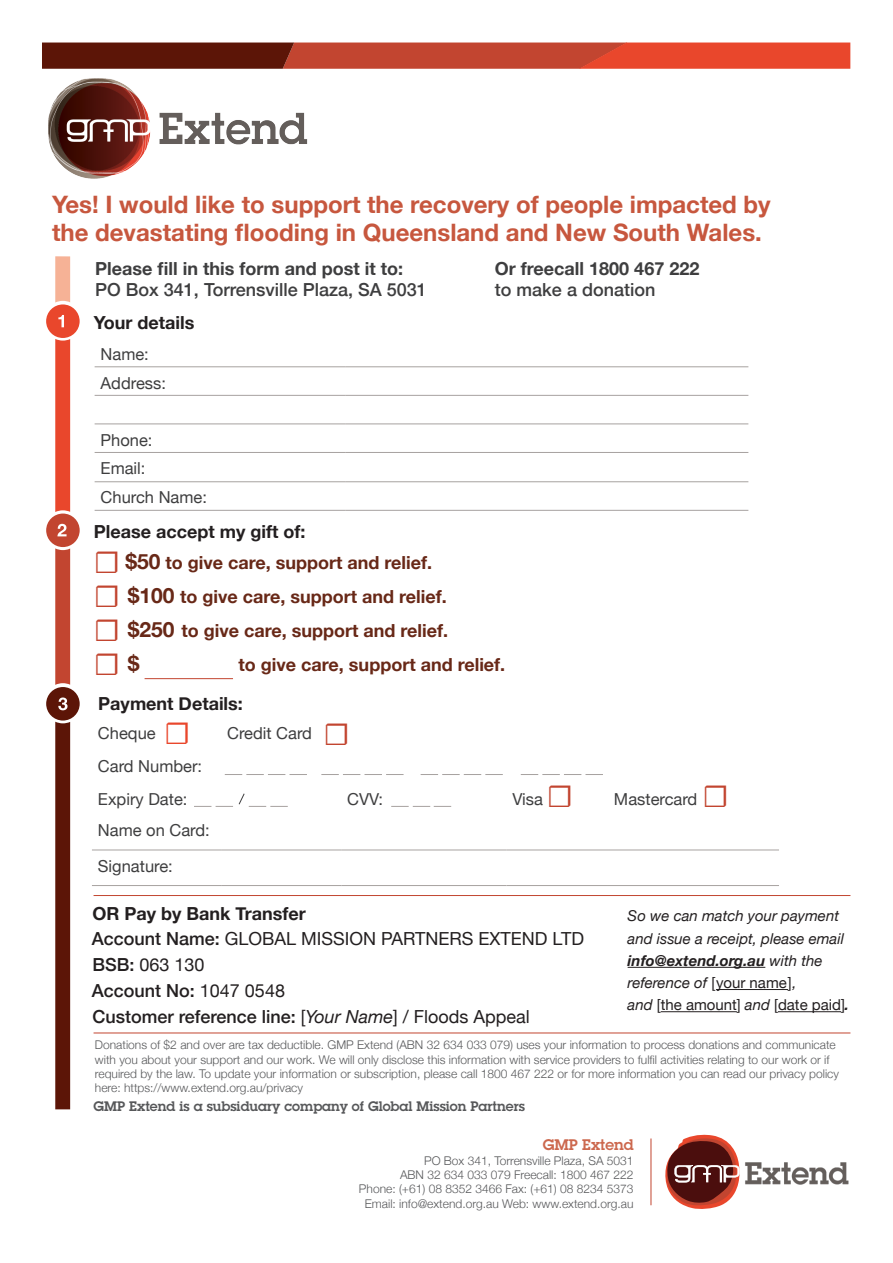
<style>
.page{position:relative;width:893px;height:1263px;background:#fff}
.page>*{position:absolute;margin:0;border:0;box-sizing:border-box;transform-origin:0 0}
.t1{font:31.5px "Minion Pro";color:#c24530}
.t2{font:31.5px "Minion Pro";color:#e9472c}
.t3{font:700 24px/28.8px "Helvetica Neue";color:#c7573e}
.t4{font:700 18px "Helvetica Neue";color:#682817}
.t5{font:700 18px "Helvetica Neue";color:#231f20}
.t6{font:500 18px/21.6px "Helvetica Neue";color:#3e3e3f}
.t7{font:500 18px "Helvetica Neue";color:#231f20}
.t8{font:18px "Helvetica Neue";color:#231f20}
.t9{font:700 18px/21.6px "Helvetica Neue";color:#3e3e3f}
.t10{font:16.5px "Helvetica Neue";color:#3e3e3f}
.t11{font:italic 15px/22.2px "Helvetica Neue";color:#231f20}
.t12{font:600 15px "Lubalin Graph";color:#cc684e}
.t13{font:600 13.5px "Lubalin Graph";color:#57585a}
.t14{font:300 12px/14.4px "Helvetica Neue";color:#57585a}
.s1{font-weight:700}
.s2{font-weight:500}
.s3{font-family:"Minion Pro";font-weight:400;font-size:31.5px;color:#c24530}
.s4{font-size:21px}
.s5{font-family:"Helvetica Neue";font-weight:700;font-size:21px;color:#682817}
.s6{font-weight:400}
.s7{font-weight:400;font-style:italic}
.s8{font-style:normal}
</style>
<div class="page">
<div style="left:46px;top:304px;width:34px;height:34px;background:#e9472c;border-radius:50%"></div>
<div style="left:46px;top:513px;width:34px;height:34px;background:#c24530;border-radius:50%"></div>
<div style="left:46px;top:687px;width:34px;height:33px;background:#5c1507;border-radius:50%"></div>
<hr style="left:95px;top:366px;width:250px;height:1px;background:#a7a2a0">
<hr style="left:345px;top:366px;width:403px;height:1px;background:#a7a2a0">
<hr style="left:95px;top:395px;width:250px;height:1px;background:#a7a2a0">
<hr style="left:345px;top:395px;width:403px;height:1px;background:#a7a2a0">
<hr style="left:95px;top:423px;width:250px;height:1px;background:#a7a2a0">
<hr style="left:345px;top:423px;width:403px;height:1px;background:#a7a2a0">
<hr style="left:95px;top:452px;width:250px;height:1px;background:#a7a2a0">
<hr style="left:345px;top:452px;width:403px;height:1px;background:#a7a2a0">
<hr style="left:95px;top:481px;width:250px;height:1px;background:#a7a2a0">
<hr style="left:345px;top:481px;width:403px;height:1px;background:#a7a2a0">
<hr style="left:95px;top:510px;width:250px;height:1px;background:#a7a2a0">
<hr style="left:345px;top:510px;width:403px;height:1px;background:#a7a2a0">
<svg style="left:55px;top:548px;width:15px;height:137px;background:#c44c37"></svg>
<svg style="left:55px;top:722px;width:15px;height:387px;background:#5f190c"></svg>
<svg style="left:55px;top:339px;width:15px;height:173px;background:#e94c32"></svg>
<svg style="left:55px;top:256px;width:15px;height:46px"></svg>
<svg style="left:58px;top:315px;width:6px;height:12px"></svg>
<svg style="left:57px;top:524px;width:10px;height:12px"></svg>
<svg style="left:58px;top:697px;width:10px;height:13px"></svg>
<hr style="left:628px;top:967px;width:137px;height:1px;background:#231f20">
<hr style="left:716px;top:989px;width:72px;height:1px;background:#231f20">
<hr style="left:661px;top:1011px;width:76px;height:1px;background:#231f20">
<hr style="left:778px;top:1011px;width:63px;height:1px;background:#231f20">
<hr style="left:94px;top:1032px;width:756px;height:1px;background:#c24530">
<hr style="left:94px;top:895px;width:756px;height:1px;background:#c24530">
<hr style="left:651px;top:1138px;width:1px;height:67px;background:#c24530">
<hr style="left:145px;top:678px;width:88px;height:1px;background:#c24530">
<svg style="left:42px;top:43px;width:808px;height:26px;background:#af3824"></svg>
<img style="left:48px;top:78px;width:260px;height:101px">
<img style="left:745px;top:1162px;width:104px;height:23px">
<hr style="left:92px;top:850px;width:129px;height:1px;background:#a7a2a0">
<hr style="left:221px;top:850px;width:120px;height:1px;background:#a7a2a0">
<hr style="left:341px;top:850px;width:165px;height:1px;background:#a7a2a0">
<hr style="left:506px;top:850px;width:102px;height:1px;background:#a7a2a0">
<hr style="left:608px;top:850px;width:171px;height:1px;background:#a7a2a0">
<hr style="left:92px;top:885px;width:129px;height:1px;background:#a7a2a0">
<hr style="left:221px;top:885px;width:120px;height:1px;background:#a7a2a0">
<hr style="left:341px;top:885px;width:165px;height:1px;background:#a7a2a0">
<hr style="left:506px;top:885px;width:102px;height:1px;background:#a7a2a0">
<hr style="left:608px;top:885px;width:171px;height:1px;background:#a7a2a0">
<svg style="left:225px;top:774px;width:82px;height:1px"></svg>
<svg style="left:321px;top:774px;width:83px;height:1px"></svg>
<svg style="left:421px;top:774px;width:82px;height:1px"></svg>
<svg style="left:521px;top:774px;width:82px;height:1px"></svg>
<svg style="left:194px;top:793px;width:94px;height:14px"></svg>
<svg style="left:391px;top:806px;width:60px;height:1px"></svg>
<svg style="left:665px;top:1135px;width:75px;height:74px"></svg>
<p class="t3" style="left:52px;top:190px;width:720px">Yes! I would like to support the recovery of people impacted by the devastating flooding in Queensland and New South Wales.</p>
<p class="t6" style="left:95px;top:256px;width:333px"><span class="s1">Please fill in this form and post it to:<br></span>PO Box 341, Torrensville Plaza, SA 5031</p>
<p class="t9" style="left:495px;top:258px;width:206px">Or freecall 1800 467 222 <span class="s2">to make a donation</span></p>
<p class="t5" style="left:94px;top:308px;width:102px">Your details</p>
<p class="t10" style="left:101px;top:342px;width:50px">Name:</p>
<p class="t10" style="left:101px;top:371px;width:67px">Address:</p>
<p class="t10" style="left:101px;top:428px;width:53px">Phone:</p>
<p class="t10" style="left:101px;top:456px;width:46px">Email:</p>
<p class="t10" style="left:101px;top:486px;width:108px">Church Name:</p>
<p class="t5" style="left:94px;top:517px;width:213px">Please accept my gift of:</p>
<p class="t4" style="left:94px;top:549px;width:340px"><span class="s3">☐</span> <span class="s4">$50</span> to give care, support and relief.</p>
<p class="t4" style="left:94px;top:582px;width:355px"><span class="s3">☐</span> <span class="s4">$100</span> to give care, support and relief.</p>
<p class="t4" style="left:94px;top:616px;width:356px"><span class="s3">☐</span> <span class="s4">$250</span> to give care, support and relief.</p>
<p class="t1" style="left:94px;top:642px;width:47px">☐ <span class="s5">$</span></p>
<p class="t4" style="left:239px;top:650px;width:268px">to give care, support and relief.</p>
<p class="t5" style="left:98px;top:689px;width:146px">Payment Details:</p>
<p class="t2" style="left:164px;top:711px;width:28px">☐</p>
<p class="t1" style="left:324px;top:712px;width:28px">☐</p>
<p class="t10" style="left:98px;top:721px;width:59px">Cheque</p>
<p class="t10" style="left:227px;top:721px;width:86px">Credit Card</p>
<p class="t10" style="left:98px;top:755px;width:106px">Card Number:</p>
<p class="t10" style="left:98px;top:787px;width:91px">Expiry Date:</p>
<p class="t10" style="left:347px;top:787px;width:37px">CVV:</p>
<p class="t10" style="left:512px;top:787px;width:32px">Visa</p>
<p class="t10" style="left:614px;top:787px;width:85px">Mastercard</p>
<p class="t10" style="left:98px;top:819px;width:113px">Name on Card:</p>
<p class="t10" style="left:98px;top:854px;width:76px">Signature:</p>
<p class="t1" style="left:547px;top:775px;width:28px">☐</p>
<p class="t1" style="left:702px;top:775px;width:28px">☐</p>
<p class="t5" style="left:92px;top:899px;width:215px">OR Pay by Bank Transfer</p>
<p class="t8" style="left:92px;top:926px;width:494px"><span class="s2">Account Name:</span> GLOBAL MISSION PARTNERS EXTEND LTD</p>
<p class="t8" style="left:93px;top:952px;width:114px"><span class="s2">BSB:</span> 063 130</p>
<p class="t7" style="left:92px;top:976px;width:195px">Account No: <span class="s6">1047 0548</span></p>
<p class="t7" style="left:92px;top:1002px;width:439px">Customer reference line: <span class="s6">[</span><span class="s7">Your Name</span><span class="s6">] / Floods Appeal</span></p>
<p class="t11" style="left:628px;top:906px;width:223px">So we can match your payment and issue a receipt, please email <span class="s1">info@extend.org.au</span> with the reference of <span class="s8">[your name]</span>,<br>and <span class="s8">[the amount]</span> and <span class="s8">[date paid]</span><span class="s1">.</span></p>
<p class="t14" style="left:95px;top:1037px;width:746px">Donations of $2 and over are tax deductible. GMP Extend (ABN 32 634 033 079) uses your information to process donations and communicate with you about your support and our work. We will only disclose this information with service providers to fulfil activities relating to our work or if required by the law. To update your information or subscription, please call 1800 467 222 or for more information you can read our privacy policy here: https://www.extend.org.au/privacy</p>
<p class="t13" style="left:94px;top:1097px;width:433px">GMP Extend is a subsiduary company of Global Mission Partners</p>
<p class="t12" style="left:543px;top:1135px;width:92px">GMP Extend</p>
<p class="t14" style="left:359px;top:1152px;width:276px;text-align:right">PO Box 341, Torrensville Plaza, SA 5031<br>ABN 32 634 033 079 Freecall: 1800 467 222<br>Phone: (+61) 08 8352 3466 Fax: (+61) 08 8234 5373<br>Email: info@extend.org.au Web: www.extend.org.au</p>
</div>
